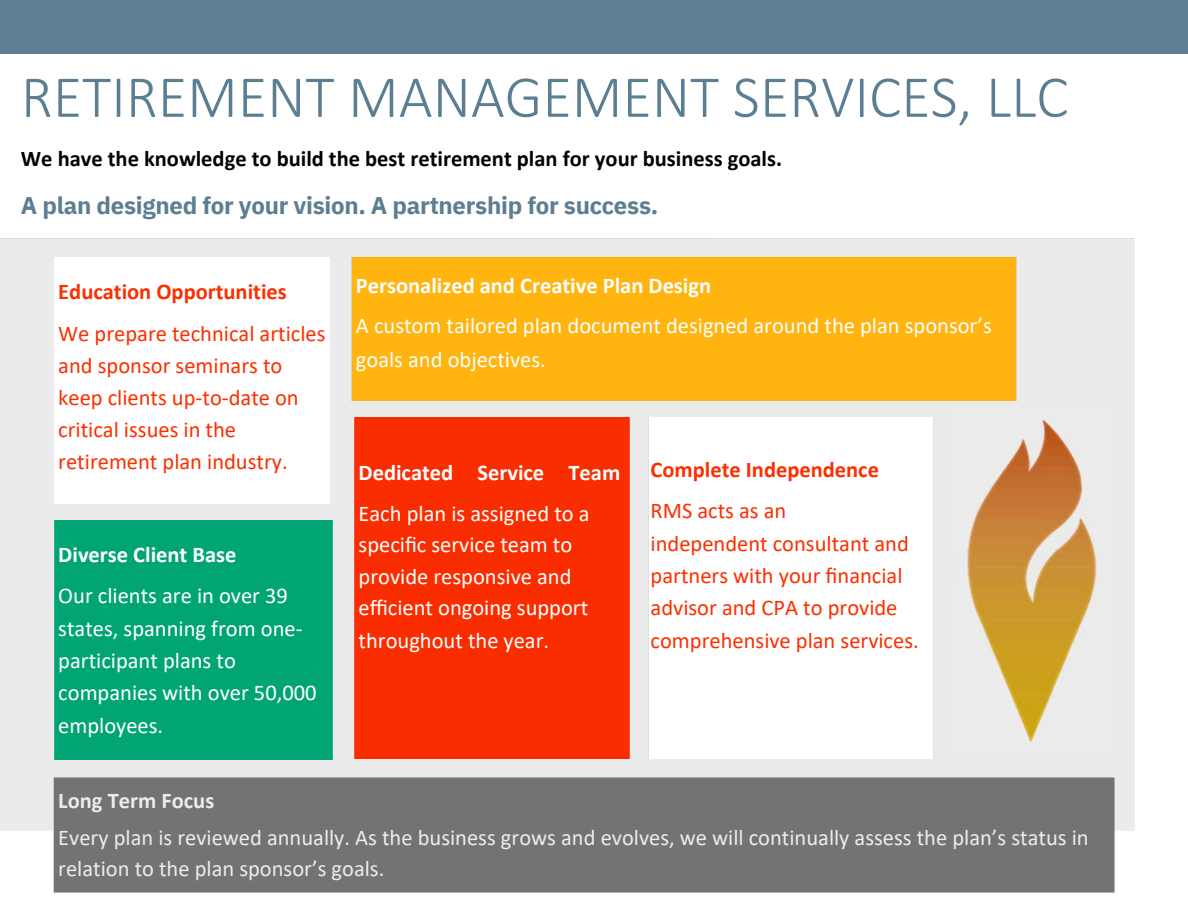
<style>
.page{position:relative;width:1188px;height:918px;background:#fff}
.page>*{position:absolute;margin:0;border:0;box-sizing:border-box;transform-origin:0 0}
.t1{font:300 60px "Calibri";color:#5c7e92}
.t2{font:700 24px "IBM Plex Sans";letter-spacing:-.01em;color:#5c7e92}
.t3{font:22.5px/41.7px "Calibri";color:#fff}
.t4{font:22.5px/41.7px "Calibri";color:#fc2f00}
.t5{font:22.5px "Calibri";color:#ececeb}
.t6{font:700 22.5px "Calibri";color:#000}
.t7{font:700 22.5px "Calibri";color:#fff}
.t8{font:700 22.5px/41.7px "Calibri";color:#fc2f00}
.t9{font:700 22.5px "Calibri";color:#ececeb}
.s1{font-weight:700}
.s2{font-weight:400}
</style>
<div class="page">
<img style="left:0;top:238px;width:1135px;height:655px">
<img style="left:957px;top:409px;width:151px;height:344px">
<div style="left:54px;top:521px;width:279px;height:238px;background:#00a573"></div>
<img style="left:54px;top:258px;width:276px;height:246px">
<img style="left:354px;top:418px;width:276px;height:341px">
<div style="left:0;top:0;width:1188px;height:54px;background:#5c7f92"></div>
<div style="left:352px;top:258px;width:665px;height:142px;background:#ffb40f"></div>
<img style="left:649px;top:418px;width:284px;height:341px">
<p class="t1" style="left:21px;top:72px;width:1049px">RETIREMENT MANAGEMENT SERVICES, LLC</p>
<p class="t6" style="left:21px;top:149px;width:763px">We have the knowledge to build the best retirement plan for your business goals.</p>
<p class="t2" style="left:21px;top:189px;width:639px">A plan designed for your vision. A partnership for success.</p>
<p class="t4" style="left:58px;top:272px;width:269px"><span class="s1">Education Opportunities<br></span>We prepare technical articles</p>
<p class="t4" style="left:58px;top:347px;width:226px">and sponsor seminars to</p>
<p class="t4" style="left:58px;top:378px;width:242px">keep clients up‐to‐date on</p>
<p class="t4" style="left:58px;top:411px;width:179px">critical issues in the</p>
<p class="t4" style="left:58px;top:442px;width:231px">retirement plan industry.</p>
<p class="t3" style="left:58px;top:535px;width:231px"><span class="s1">Diverse Client Base<br></span>Our clients are in over 39</p>
<p class="t3" style="left:58px;top:610px;width:244px">states, spanning from one‐</p>
<p class="t3" style="left:58px;top:641px;width:179px">participant plans to</p>
<p class="t3" style="left:58px;top:674px;width:260px">companies with over 50,000</p>
<p class="t3" style="left:58px;top:706px;width:106px">employees.</p>
<p class="t9" style="left:58px;top:791px;width:158px">Long Term Focus</p>
<p class="t7" style="left:356px;top:276px;width:357px">Personalized and Creative Plan Design</p>
<p class="t3" style="left:356px;top:307px;width:637px">A custom tailored plan document designed around the plan sponsor’s</p>
<p class="t3" style="left:356px;top:341px;width:191px">goals and objectives.</p>
<p class="t3" style="left:359px;top:454px;width:263px;line-height:40.5px"><span class="s1">Dedicated Service Team<br></span>Each plan is assigned to a</p>
<p class="t3" style="left:359px;top:526px;width:215px">specific service team to</p>
<p class="t3" style="left:359px;top:557px;width:214px">provide responsive and</p>
<p class="t3" style="left:359px;top:589px;width:231px">efficient ongoing support</p>
<p class="t3" style="left:359px;top:621px;width:192px">throughout the year.</p>
<p class="t8" style="left:651px;top:450px;width:230px">Complete Independence<br><span class="s2">RMS acts as an</span></p>
<p class="t4" style="left:651px;top:525px;width:260px">independent consultant and</p>
<p class="t4" style="left:651px;top:556px;width:253px">partners with your financial</p>
<p class="t4" style="left:651px;top:589px;width:248px">advisor and CPA to provide</p>
<p class="t4" style="left:651px;top:621px;width:270px">comprehensive plan services.</p>
<p class="t5" style="left:58px;top:828px;width:1032px">Every plan is reviewed annually. As the business grows and evolves, we will continually assess the plan’s status in</p>
<p class="t5" style="left:58px;top:859px;width:328px">relation to the plan sponsor’s goals.</p>
</div>
